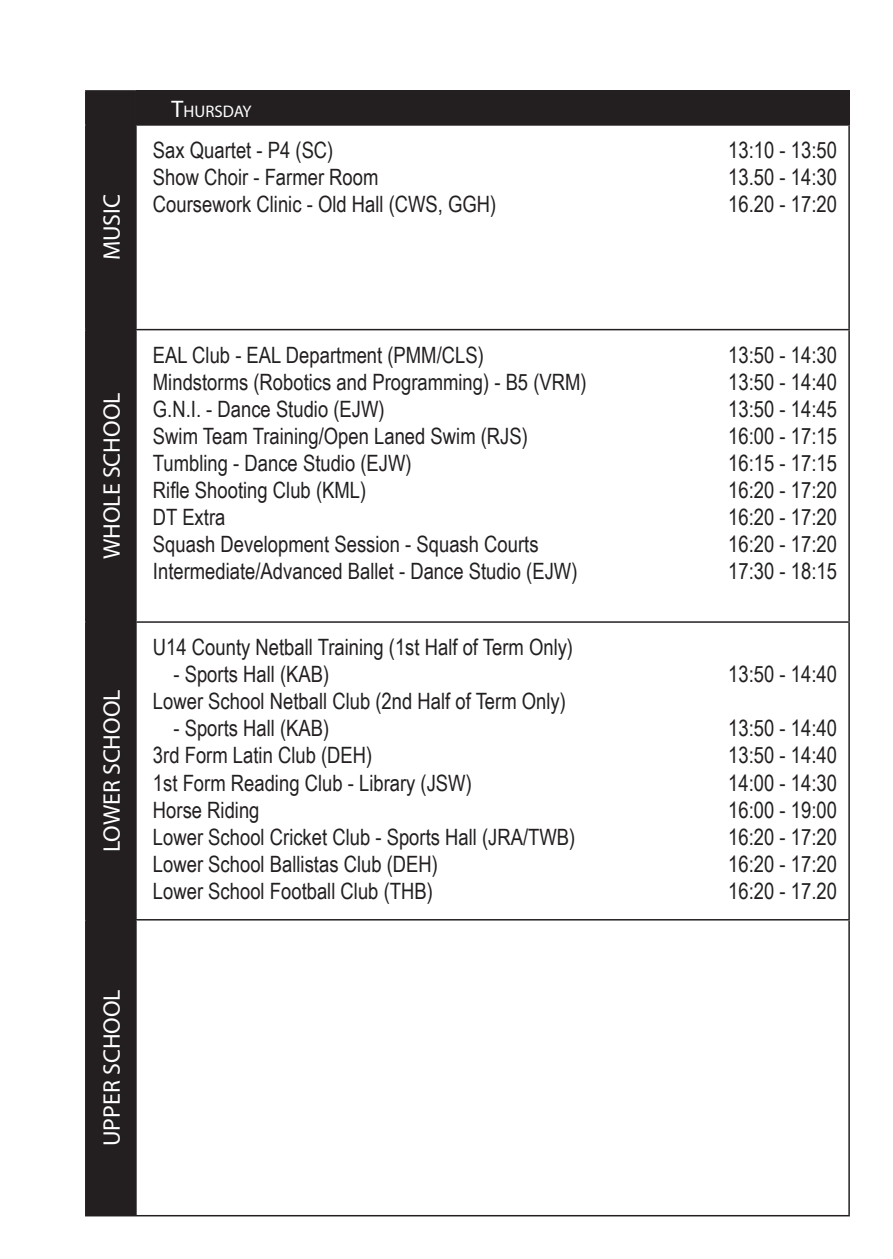
<style>
.page{position:relative;width:893px;height:1259px;background:#fff}
.page>*{position:absolute;margin:0;border:0;box-sizing:border-box;transform-origin:0 0}
.t1{font:24px "Myriad Pro";color:#fff}
.t2{font:22.5px "Arial Narrow";color:#231f20}
.t3{font:16.8px "Myriad Pro";color:#fff}
.s1{font-size:24px}
</style>
<div class="page">
<div style="left:87px;top:92px;width:48px;height:1123px;background:#231f20"></div>
<div style="left:136px;top:91px;width:713px;height:34px;background:#231f20"></div>
<hr style="left:85px;top:919px;width:51px;height:1px;background:#231f20">
<hr style="left:136px;top:919px;width:714px;height:1px;background:#231f20">
<hr style="left:85px;top:621px;width:51px;height:2px;background:#231f20">
<hr style="left:136px;top:621px;width:714px;height:2px;background:#231f20">
<hr style="left:85px;top:329px;width:51px;height:1px;background:#231f20">
<hr style="left:136px;top:329px;width:714px;height:1px;background:#231f20">
<hr style="left:85px;top:124px;width:51px;height:2px;background:#231f20">
<hr style="left:136px;top:124px;width:714px;height:2px;background:#231f20">
<hr style="left:85px;top:90px;width:51px;height:2px;background:#231f20">
<hr style="left:85px;top:92px;width:2px;height:32px;background:#231f20">
<hr style="left:136px;top:90px;width:714px;height:2px;background:#231f20">
<hr style="left:135px;top:92px;width:2px;height:32px;background:#231f20">
<hr style="left:848px;top:92px;width:2px;height:32px;background:#231f20">
<hr style="left:85px;top:126px;width:2px;height:203px;background:#231f20">
<hr style="left:135px;top:126px;width:2px;height:203px;background:#231f20">
<hr style="left:848px;top:126px;width:2px;height:203px;background:#231f20">
<hr style="left:85px;top:330px;width:2px;height:291px;background:#231f20">
<hr style="left:135px;top:330px;width:2px;height:291px;background:#231f20">
<hr style="left:848px;top:330px;width:2px;height:291px;background:#231f20">
<hr style="left:85px;top:623px;width:2px;height:296px;background:#231f20">
<hr style="left:135px;top:623px;width:2px;height:296px;background:#231f20">
<hr style="left:848px;top:623px;width:2px;height:296px;background:#231f20">
<hr style="left:85px;top:920px;width:2px;height:295px;background:#231f20">
<hr style="left:135px;top:920px;width:2px;height:295px;background:#231f20">
<hr style="left:848px;top:920px;width:2px;height:295px;background:#231f20">
<hr style="left:85px;top:1215px;width:51px;height:1px;background:#231f20">
<hr style="left:136px;top:1215px;width:714px;height:1px;background:#231f20">
<p class="t1" style="left:97px;top:260px;width:68px;rotate:-90deg">MUSIC</p>
<p class="t3" style="left:172px;top:101px;width:82px"><span class="s1">T</span>HURSDAY</p>
<p class="t2" style="left:153px;top:134px;width:182px">Sax Quartet - P4 (SC)</p>
<p class="t2" style="left:728px;top:134px;width:110px">13:10 - 13:50</p>
<p class="t2" style="left:153px;top:161px;width:227px">Show Choir - Farmer Room</p>
<p class="t2" style="left:728px;top:161px;width:110px">13.50 - 14:30</p>
<p class="t2" style="left:153px;top:188px;width:345px">Coursework Clinic - Old Hall (CWS, GGH)</p>
<p class="t2" style="left:728px;top:188px;width:110px">16.20 - 17:20</p>
<p class="t1" style="left:97px;top:559px;width:168px;rotate:-90deg">WHOLE SCHOOL</p>
<p class="t1" style="left:97px;top:852px;width:164px;rotate:-90deg">LOWER SCHOOL</p>
<p class="t2" style="left:153px;top:338px;width:332px">EAL Club - EAL Department (PMM/CLS)</p>
<p class="t2" style="left:728px;top:338px;width:110px">13:50 - 14:30</p>
<p class="t2" style="left:153px;top:365px;width:435px">Mindstorms (Robotics and Programming) - B5 (VRM)</p>
<p class="t2" style="left:728px;top:365px;width:110px">13:50 - 14:40</p>
<p class="t2" style="left:153px;top:392px;width:233px">G.N.I. - Dance Studio (EJW)</p>
<p class="t2" style="left:728px;top:392px;width:110px">13:50 - 14:45</p>
<p class="t2" style="left:153px;top:419px;width:376px">Swim Team Training/Open Laned Swim (RJS)</p>
<p class="t2" style="left:728px;top:419px;width:110px">16:00 - 17:15</p>
<p class="t2" style="left:153px;top:446px;width:260px">Tumbling - Dance Studio (EJW)</p>
<p class="t2" style="left:728px;top:446px;width:110px">16:15 - 17:15</p>
<p class="t2" style="left:153px;top:473px;width:215px">Rifle Shooting Club (KML)</p>
<p class="t2" style="left:728px;top:473px;width:110px">16:20 - 17:20</p>
<p class="t2" style="left:153px;top:500px;width:74px">DT Extra</p>
<p class="t2" style="left:728px;top:500px;width:110px">16:20 - 17:20</p>
<p class="t2" style="left:153px;top:527px;width:387px">Squash Development Session - Squash Courts</p>
<p class="t2" style="left:728px;top:527px;width:110px">16:20 - 17:20</p>
<p class="t2" style="left:153px;top:554px;width:426px">Intermediate/Advanced Ballet - Dance Studio (EJW)</p>
<p class="t2" style="left:728px;top:554px;width:110px">17:30 - 18:15</p>
<p class="t2" style="left:153px;top:631px;width:422px">U14 County Netball Training (1st Half of Term Only)</p>
<p class="t2" style="left:173px;top:658px;width:157px">- Sports Hall (KAB)</p>
<p class="t2" style="left:728px;top:658px;width:110px">13:50 - 14:40</p>
<p class="t2" style="left:153px;top:685px;width:414px">Lower School Netball Club (2nd Half of Term Only)</p>
<p class="t2" style="left:173px;top:712px;width:157px">- Sports Hall (KAB)</p>
<p class="t2" style="left:728px;top:712px;width:110px">13:50 - 14:40</p>
<p class="t2" style="left:153px;top:739px;width:221px">3rd Form Latin Club (DEH)</p>
<p class="t2" style="left:728px;top:739px;width:110px">13:50 - 14:40</p>
<p class="t2" style="left:153px;top:766px;width:320px">1st Form Reading Club - Library (JSW)</p>
<p class="t2" style="left:728px;top:766px;width:110px">14:00 - 14:30</p>
<p class="t2" style="left:153px;top:793px;width:108px">Horse Riding</p>
<p class="t2" style="left:728px;top:793px;width:110px">16:00 - 19:00</p>
<p class="t2" style="left:153px;top:820px;width:424px">Lower School Cricket Club - Sports Hall (JRA/TWB)</p>
<p class="t2" style="left:728px;top:820px;width:110px">16:20 - 17:20</p>
<p class="t2" style="left:153px;top:847px;width:287px">Lower School Ballistas Club (DEH)</p>
<p class="t2" style="left:728px;top:847px;width:110px">16:20 - 17:20</p>
<p class="t2" style="left:153px;top:874px;width:281px">Lower School Football Club (THB)</p>
<p class="t2" style="left:728px;top:874px;width:110px">16:20 - 17.20</p>
<p class="t1" style="left:97px;top:1146px;width:158px;rotate:-90deg">UPPER SCHOOL</p>
</div>
